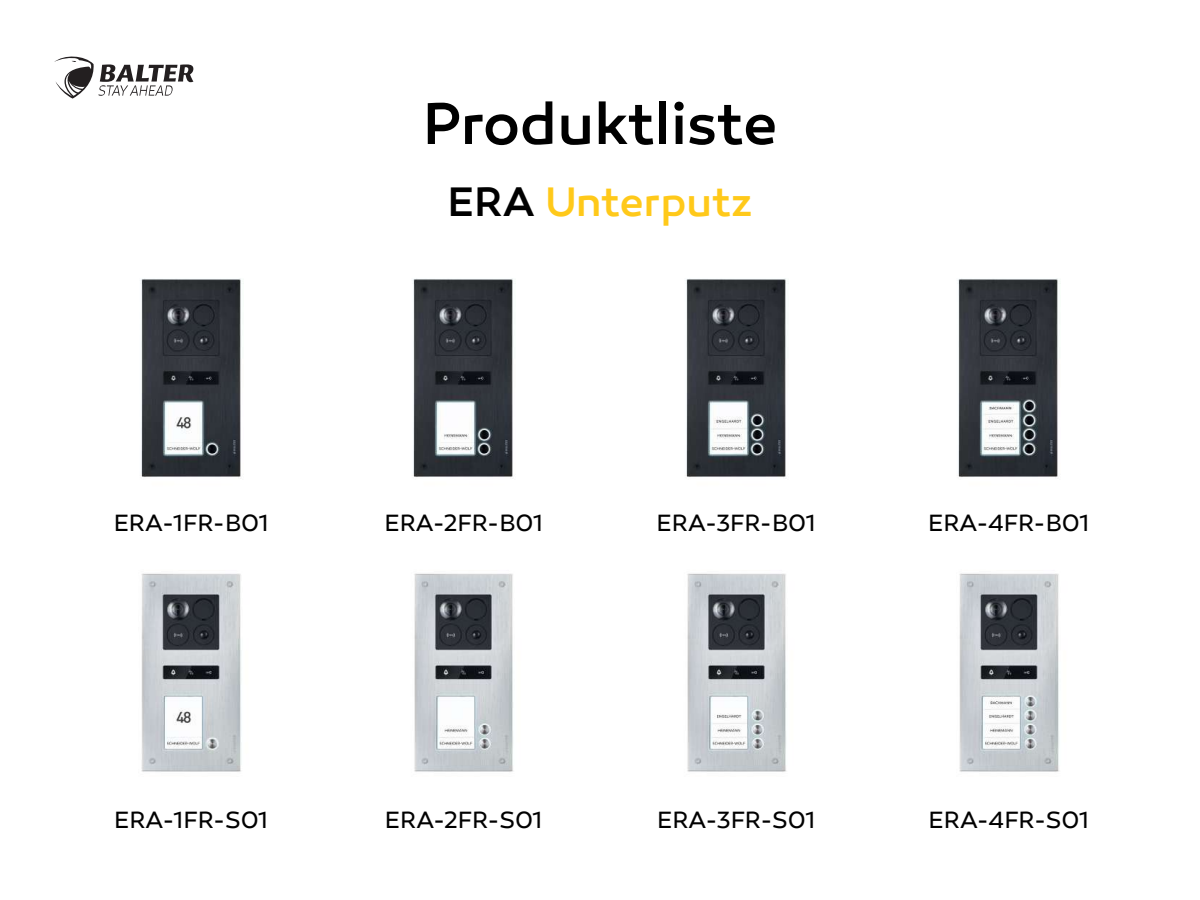
<style>
.page{position:relative;width:1200px;height:900px;background:#fff}
.page>*{position:absolute;margin:0;border:0;box-sizing:border-box;transform-origin:0 0}
.t1{font:500 60px "Canaro";letter-spacing:-.01em;color:#000}
.t2{font:500 42px "Canaro";letter-spacing:-.005em;color:#ffc91a}
.t3{font:24px "Canaro";letter-spacing:-.005em;color:#000}
.s1{color:#000}
</style>
<div class="page">
<svg style="left:54px;top:56px;width:139px;height:43px"></svg>
<img style="left:141px;top:278px;width:100px;height:201px">
<img style="left:141px;top:573px;width:100px;height:199px">
<img style="left:413px;top:278px;width:100px;height:201px">
<img style="left:414px;top:573px;width:99px;height:199px">
<img style="left:686px;top:278px;width:100px;height:201px">
<img style="left:687px;top:573px;width:99px;height:199px">
<img style="left:959px;top:573px;width:100px;height:199px">
<img style="left:958px;top:278px;width:100px;height:201px">
<p class="t3" style="left:114px;top:509px;width:157px">ERA-1FR-B01</p>
<p class="t3" style="left:114px;top:806px;width:156px">ERA-1FR-S01</p>
<h1 class="t1" style="left:423px;top:88px;width:356px">Produktliste</h1>
<h2 class="t2" style="left:448px;top:177px;width:306px"><span class="s1">ERA</span> Unterputz</h2>
<p class="t3" style="left:384px;top:509px;width:160px">ERA-2FR-B01</p>
<p class="t3" style="left:385px;top:806px;width:159px">ERA-2FR-S01</p>
<p class="t3" style="left:657px;top:509px;width:161px">ERA-3FR-B01</p>
<p class="t3" style="left:657px;top:806px;width:160px">ERA-3FR-S01</p>
<p class="t3" style="left:928px;top:509px;width:163px">ERA-4FR-B01</p>
<p class="t3" style="left:928px;top:806px;width:162px">ERA-4FR-S01</p>
</div>
